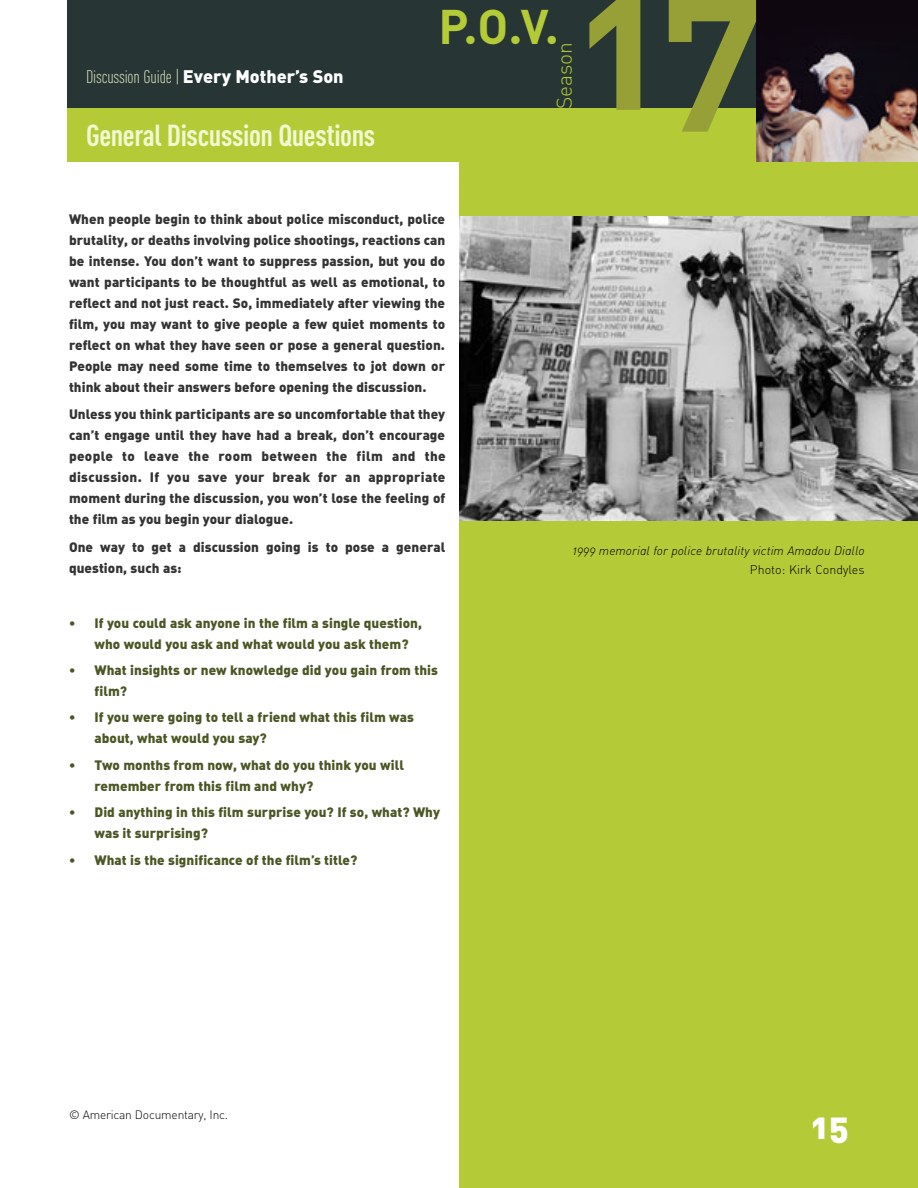
<style>
.page{position:relative;width:918px;height:1188px;background:#fff}
.page>*{position:absolute;margin:0;border:0;box-sizing:border-box;transform-origin:0 0}
.t1{font:184.5px "DIN Bold Alternate";color:#96a036}
.t2{font:48px "DIN Bold Alternate";color:#b4ca37}
.t3{font:36px "DIN Black Alternate";color:#fff}
.t4{font:30px "DIN Cond Bold Alternate";letter-spacing:-.01em;color:#f1f9d0}
.t5{font:21px "DIN Light Alternate";color:#b4ca37}
.t6{font:18px "DIN Cond Light Alternate";letter-spacing:-.01em;color:#f1f9d0}
.t7{font:13.5px/21px "DIN Black Alternate";letter-spacing:.005em;color:#333;text-align:justify}
.t8{font:13.5px/21px "DIN Black Alternate";letter-spacing:.005em;color:#4b5625}
.t9{font:12.3px "DIN Light Italic Alt";letter-spacing:.005em;color:#000}
.t10{font:12.3px "DIN Light Alternate";letter-spacing:.005em;color:#000}
.t11{font:12px "DIN Light Alternate";letter-spacing:-.015em;color:#000}
.s1{font-family:"DIN Black Alternate";color:#fff}
</style>
<div class="page">
<div style="left:459px;top:108px;width:459px;height:1080px;background:#b4ca37"></div>
<div style="left:68px;top:0;width:850px;height:108px;background:#273634"></div>
<div style="left:68px;top:108px;width:850px;height:54px;background:#b4ca37"></div>
<img style="left:756px;top:0;width:162px;height:162px">
<img style="left:459px;top:216px;width:459px;height:305px">
<h3 class="t6" style="left:86px;top:66px;width:259px">Discussion Guide | <span class="s1">Every Mother’s Son</span></h3>
<h3 class="t4" style="left:86px;top:117px;width:291px">General Discussion Questions</h3>
<h2 class="t2" style="left:439px;top:-5px;width:122px">P.O.V.</h2>
<h3 class="t5" style="left:551px;top:109px;width:69px;rotate:-90deg">Season</h3>
<h1 class="t1" style="left:580px;top:-77px;width:184px">17</h1>
<p class="t7" style="left:69px;top:208px;width:378px">When people begin to think about police misconduct, police brutality, or deaths involving police shootings, reactions can be intense. You don’t want to suppress passion, but you do want participants to be thoughtful as well as emotional, to reflect and not just react. So, immediately after viewing the film, you may want to give people a few quiet moments to reflect on what they have seen or pose a general question.<br>People may need some time to themselves to jot down or think about their answers before opening the discussion.</p>
<p class="t7" style="left:69px;top:403px;width:378px">Unless you think participants are so uncomfortable that they can’t engage until they have had a break, don’t encourage people to leave the room between the film and the discussion. If you save your break for an appropriate moment during the discussion, you won’t lose the feeling of the film as you begin your dialogue.</p>
<p class="t7" style="left:69px;top:536px;width:378px">One way to get a discussion going is to pose a general question, such as:</p>
<p class="t8" style="left:94px;top:611px;width:329px;text-indent:-25px">• If you could ask anyone in the film a single question, who would you ask and what would you ask them?</p>
<p class="t8" style="left:94px;top:659px;width:345px;text-indent:-25px">• What insights or new knowledge did you gain from this film?</p>
<p class="t8" style="left:94px;top:706px;width:321px;text-indent:-25px">• If you were going to tell a friend what this film was about, what would you say?</p>
<p class="t8" style="left:94px;top:754px;width:311px;text-indent:-25px">• Two months from now, what do you think you will remember from this film and why?</p>
<p class="t8" style="left:94px;top:801px;width:347px;text-indent:-25px">• Did anything in this film surprise you? If so, what? Why was it surprising?</p>
<p class="t8" style="left:69px;top:848px;width:290px">• What is the significance of the film’s title?</p>
<p class="t11" style="left:69px;top:1108px;width:161px">© American Documentary, Inc.</p>
<p class="t9" style="left:573px;top:543px;width:293px">1999 memorial for police brutality victim Amadou Diallo</p>
<p class="t10" style="left:750px;top:562px;width:116px">Photo: Kirk Condyles</p>
<h3 class="t3" style="left:811px;top:1102px;width:39px">15</h3>
</div>
